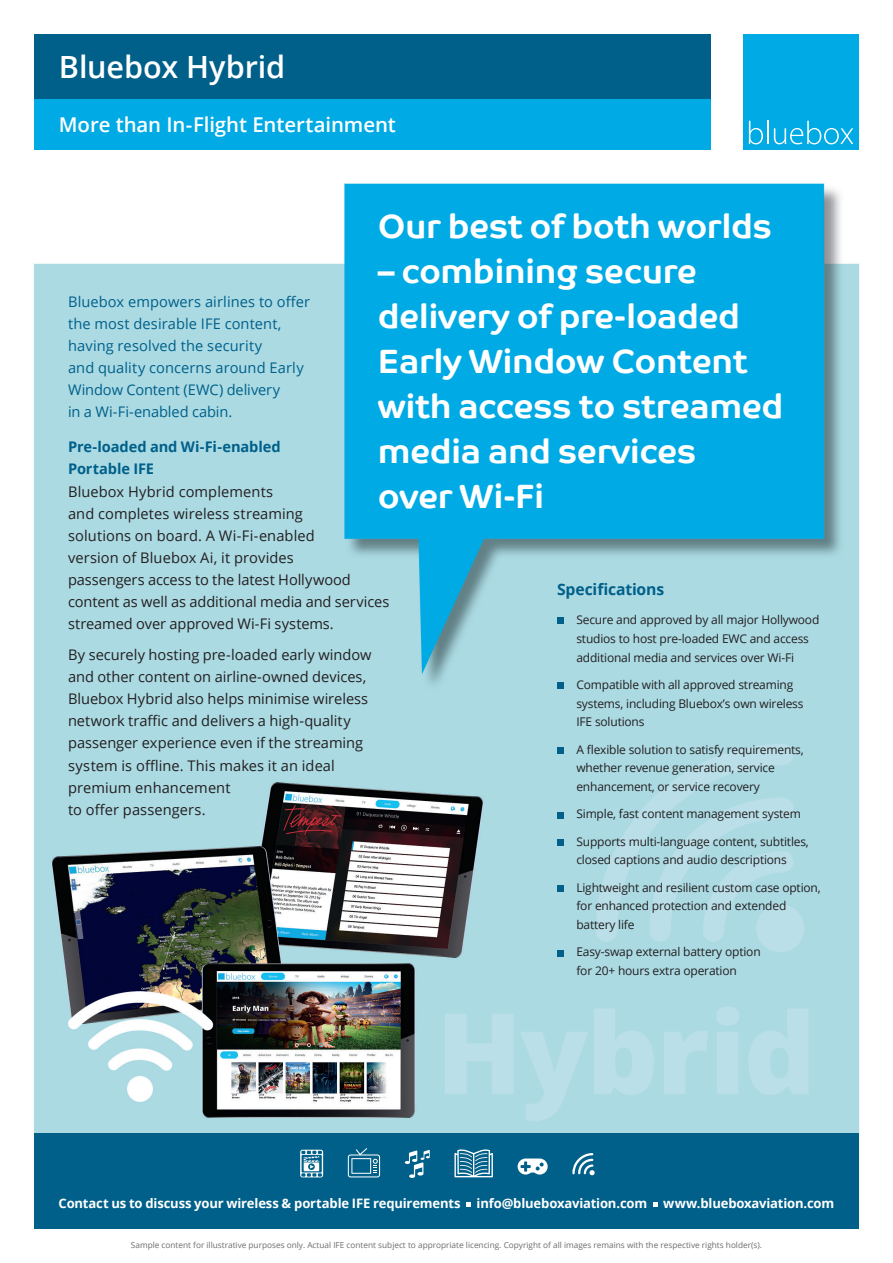
<style>
.page{position:relative;width:893px;height:1263px;background:#fff}
.page>*{position:absolute;margin:0;border:0;box-sizing:border-box;transform-origin:0 0}
.t1{font:33.75px/45px "Co Text Bd";letter-spacing:-.015em;color:#fff}
.t2{font:600 30.6px "Open Sans";letter-spacing:-.005em;color:#fff}
.t3{font:600 20.4px "Open Sans";letter-spacing:-.005em;color:#fff}
.t4{font:700 15.75px "Open Sans";letter-spacing:-.01em;color:#006089}
.t5{font:14.7px/22.2px "Open Sans";color:#231f20}
.t6{font:14.7px/22.2px "Open Sans";letter-spacing:.005em;color:#006089}
.t7{font:700 14.7px/22.2px "Open Sans";letter-spacing:-.005em;color:#006089}
.t8{font:700 13.05px "Open Sans";letter-spacing:-.015em;color:#fff}
.t9{font:12px/18.8px "Open Sans";letter-spacing:-.015em;color:#231f20}
.t10{font:8.25px "Open Sans";color:#6c6d70}
</style>
<div class="page">
<img style="left:33px;top:34px;width:827px;height:1194px">
<div style="left:743px;top:34px;width:116px;height:116px;background:#00abe5"></div>
<hr style="left:767px;top:121px;width:2px;height:23px;background:#fff">
<svg style="left:749px;top:121px;width:14px;height:23px"></svg>
<svg style="left:774px;top:121px;width:79px;height:23px"></svg>
<div style="left:34px;top:1133px;width:825px;height:96px;background:#006089"></div>
<svg style="left:466px;top:1202px;width:5px;height:4px"></svg>
<svg style="left:653px;top:1202px;width:4px;height:4px"></svg>
<svg style="left:596px;top:744px;width:211px;height:211px"></svg>
<svg style="left:572px;top:1153px;width:23px;height:22px"></svg>
<svg style="left:348px;top:1148px;width:32px;height:29px"></svg>
<svg style="left:518px;top:1158px;width:30px;height:16px"></svg>
<svg style="left:454px;top:1149px;width:39px;height:28px"></svg>
<svg style="left:300px;top:1150px;width:23px;height:27px"></svg>
<svg style="left:405px;top:1150px;width:25px;height:28px"></svg>
<div style="left:34px;top:98px;width:676px;height:52px;background:#00abe5"></div>
<div style="left:34px;top:34px;width:676px;height:64px;background:#006089"></div>
<div style="left:557px;top:618px;width:7px;height:6px;background:#006089"></div>
<div style="left:557px;top:682px;width:7px;height:7px;background:#006089"></div>
<div style="left:557px;top:747px;width:7px;height:6px;background:#006089"></div>
<div style="left:557px;top:812px;width:7px;height:6px;background:#006089"></div>
<div style="left:557px;top:839px;width:7px;height:6px;background:#006089"></div>
<div style="left:557px;top:885px;width:7px;height:6px;background:#006089"></div>
<div style="left:557px;top:950px;width:7px;height:6px;background:#006089"></div>
<p class="t2" style="left:59px;top:46px;width:228px">Bluebox Hybrid</p>
<p class="t3" style="left:59px;top:110px;width:339px">More than In-Flight Entertainment</p>
<p class="t1" style="left:378px;top:204px;width:396px">Our best of both worlds</p>
<p class="t1" style="left:378px;top:249px;width:407px">– combining secure delivery of pre-loaded<br>Early Window Content with access to streamed media and services<br>over Wi-Fi</p>
<p class="t6" style="left:68px;top:290px;width:244px">Bluebox empowers airlines to offer the most desirable IFE content, having resolved the security<br>and quality concerns around Early<br>Window Content (EWC) delivery<br>in a Wi-Fi-enabled cabin.</p>
<p class="t7" style="left:68px;top:435px;width:214px">Pre-loaded and Wi-Fi-enabled<br>Portable IFE</p>
<p class="t5" style="left:68px;top:480px;width:323px">Bluebox Hybrid complements<br>and completes wireless streaming<br>solutions on board. A Wi-Fi-enabled<br>version of Bluebox Ai, it provides<br>passengers access to the latest Hollywood content as well as additional media and services streamed over approved Wi-Fi systems.</p>
<p class="t5" style="left:68px;top:643px;width:305px">By securely hosting pre-loaded early window and other content on airline-owned devices, Bluebox Hybrid also helps minimise wireless network traffic and delivers a high-quality passenger experience even if the streaming system is offline. This makes it an ideal premium enhancement<br>to offer passengers.</p>
<p class="t4" style="left:557px;top:578px;width:109px">Specifications</p>
<p class="t9" style="left:576px;top:610px;width:244px">Secure and approved by all major Hollywood studios to host pre-loaded EWC and access additional media and services over Wi-Fi</p>
<p class="t9" style="left:576px;top:675px;width:229px">Compatible with all approved streaming systems, including Bluebox’s own wireless<br>IFE solutions</p>
<p class="t9" style="left:576px;top:739px;width:229px">A flexible solution to satisfy requirements, whether revenue generation, service enhancement, or service recovery</p>
<p class="t9" style="left:576px;top:804px;width:226px">Simple, fast content management system</p>
<p class="t9" style="left:576px;top:831px;width:234px">Supports multi-language content, subtitles, closed captions and audio descriptions</p>
<p class="t9" style="left:576px;top:877px;width:246px">Lightweight and resilient custom case option, for enhanced protection and extended battery life</p>
<p class="t9" style="left:576px;top:942px;width:186px">Easy-swap external battery option for 20+ hours extra operation</p>
<p class="t8" style="left:59px;top:1194px;width:777px">Contact us to discuss your wireless &amp; portable IFE requirements info@blueboxaviation.com www.blueboxaviation.com</p>
<p class="t10" style="left:131px;top:1239px;width:633px">Sample content for illustrative purposes only. Actual IFE content subject to appropriate licencing. Copyright of all images remains with the respective rights holder(s).</p>
</div>
